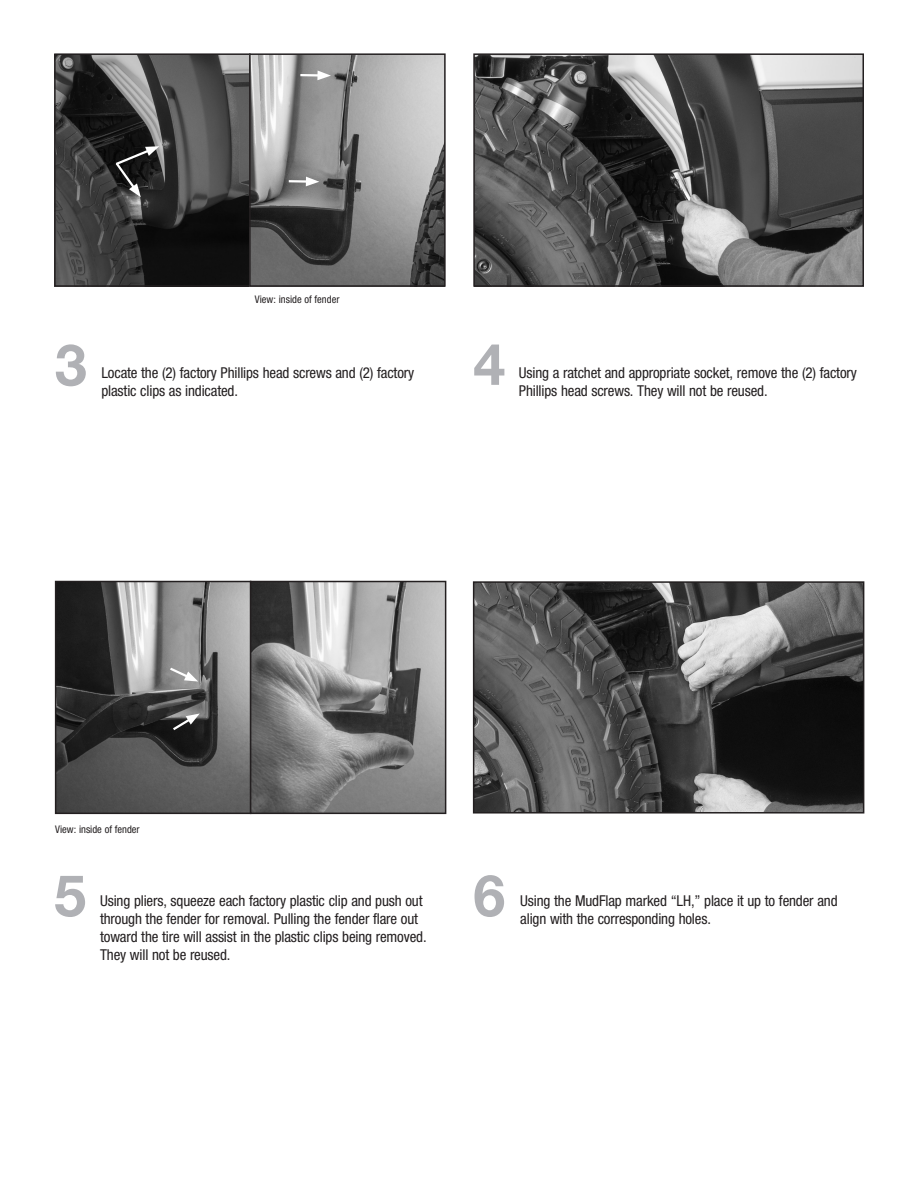
<style>
.page{position:relative;width:918px;height:1188px;background:#fff}
.page>*{position:absolute;margin:0;border:0;box-sizing:border-box;transform-origin:0 0}
.t1{font:700 57.6px "Helvetica Neue";color:#b0b1b5}
.t2{font:condensed 15px/18px "Helvetica Neue";letter-spacing:-.01em;color:#231f20}
.t3{font:condensed 10.5px "Helvetica Neue";color:#231f20}
</style>
<div class="page">
<img style="left:476px;top:584px;width:385px;height:227px">
<div style="left:473px;top:581px;width:391px;height:233px;border:2px solid #231f20"></div>
<img style="left:58px;top:584px;width:385px;height:227px">
<div style="left:55px;top:581px;width:196px;height:233px;border:2px solid #231f20"></div>
<div style="left:250px;top:581px;width:196px;height:233px;border:2px solid #231f20"></div>
<img style="left:476px;top:56px;width:385px;height:228px">
<div style="left:473px;top:53px;width:391px;height:234px;border:2px solid #231f20"></div>
<img style="left:57px;top:56px;width:386px;height:228px">
<div style="left:54px;top:53px;width:197px;height:234px;border:2px solid #231f20"></div>
<div style="left:249px;top:53px;width:197px;height:234px;border:2px solid #231f20"></div>
<svg style="left:113px;top:146px;width:46px;height:51px;background:#363636"></svg>
<hr style="left:289px;top:180px;width:21px;height:3px;background:#fff">
<svg style="left:306px;top:177px;width:13px;height:9px"></svg>
<hr style="left:300px;top:74px;width:22px;height:3px;background:#fff">
<svg style="left:317px;top:70px;width:14px;height:10px"></svg>
<svg style="left:168px;top:666px;width:30px;height:16px"></svg>
<svg style="left:170px;top:713px;width:30px;height:19px"></svg>
<p class="t1" style="left:55px;top:329px;width:34px">3</p>
<p class="t3" style="left:255px;top:294px;width:86px">View: inside of fender</p>
<p class="t2" style="left:101px;top:364px;width:314px">Locate the (2) factory Phillips head screws and (2) factory</p>
<p class="t2" style="left:101px;top:382px;width:138px">plastic clips as indicated.</p>
<p class="t1" style="left:473px;top:329px;width:34px">4</p>
<p class="t2" style="left:519px;top:364px;width:339px">Using a ratchet and appropriate socket, remove the (2) factory</p>
<p class="t2" style="left:519px;top:382px;width:250px">Phillips head screws. They will not be reused.</p>
<p class="t3" style="left:55px;top:823px;width:86px">View: inside of fender</p>
<p class="t1" style="left:54px;top:860px;width:34px">5</p>
<p class="t1" style="left:473px;top:860px;width:34px">6</p>
<p class="t2" style="left:100px;top:891px;width:328px">Using pliers, squeeze each factory plastic clip and push out through the fender for removal. Pulling the fender flare out toward the tire will assist in the plastic clips being removed.<br>They will not be reused.</p>
<p class="t2" style="left:520px;top:891px;width:319px">Using the MudFlap marked “LH,” place it up to fender and</p>
<p class="t2" style="left:520px;top:909px;width:192px">align with the corresponding holes.</p>
</div>
